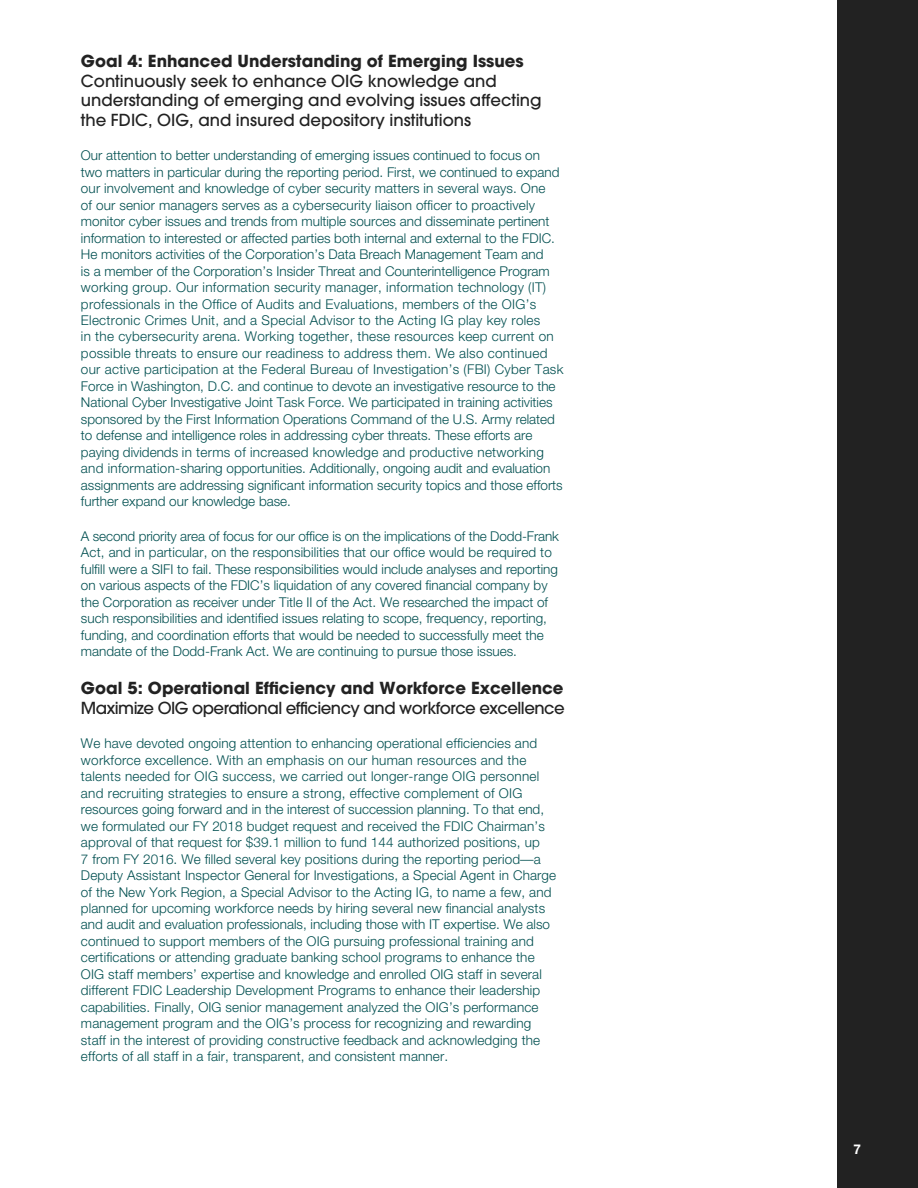
<style>
.page{position:relative;width:918px;height:1188px;background:#fff}
.page>*{position:absolute;margin:0;border:0;box-sizing:border-box;transform-origin:0 0}
.t1{font:500 16.5px/19.5px "Avant Garde";color:#222}
.t2{font:500 16.5px/19.5px "Avant Garde";letter-spacing:-.03em;color:#222}
.t3{font:300 13.5px/16.5px "Helvetica Neue";letter-spacing:.01em;color:#004f50}
.t4{font:700 13.5px "Helvetica Neue";color:#fff}
.s1{font-weight:700}
</style>
<div class="page">
<div style="left:837px;top:0;width:81px;height:1188px;background:#222"></div>
<h3 class="t1" style="left:81px;top:51px;width:462px"><span class="s1">Goal 4: Enhanced Understanding of Emerging Issues </span>Continuously seek to enhance OIG knowledge and understanding of emerging and evolving issues affecting the FDIC, OIG, and insured depository institutions</h3>
<p class="t3" style="left:81px;top:147px;width:484px">Our attention to better understanding of emerging issues continued to focus on two matters in particular during the reporting period. First, we continued to expand our involvement and knowledge of cyber security matters in several ways. One<br>of our senior managers serves as a cybersecurity liaison officer to proactively monitor cyber issues and trends from multiple sources and disseminate pertinent information to interested or affected parties both internal and external to the FDIC.<br>He monitors activities of the Corporation’s Data Breach Management Team and<br>is a member of the Corporation’s Insider Threat and Counterintelligence Program working group. Our information security manager, information technology (IT) professionals in the Office of Audits and Evaluations, members of the OIG’s Electronic Crimes Unit, and a Special Advisor to the Acting IG play key roles<br>in the cybersecurity arena. Working together, these resources keep current on possible threats to ensure our readiness to address them. We also continued our active participation at the Federal Bureau of Investigation’s (FBI) Cyber Task Force in Washington, D.C. and continue to devote an investigative resource to the National Cyber Investigative Joint Task Force. We participated in training activities sponsored by the First Information Operations Command of the U.S. Army related to defense and intelligence roles in addressing cyber threats. These efforts are paying dividends in terms of increased knowledge and productive networking and information-sharing opportunities. Additionally, ongoing audit and evaluation assignments are addressing significant information security topics and those efforts further expand our knowledge base.</p>
<p class="t3" style="left:81px;top:528px;width:479px">A second priority area of focus for our office is on the implications of the Dodd-Frank Act, and in particular, on the responsibilities that our office would be required to fulfill were a SIFI to fail. These responsibilities would include analyses and reporting on various aspects of the FDIC’s liquidation of any covered financial company by the Corporation as receiver under Title II of the Act. We researched the impact of such responsibilities and identified issues relating to scope, frequency, reporting, funding, and coordination efforts that would be needed to successfully meet the mandate of the Dodd-Frank Act. We are continuing to pursue those issues.</p>
<h3 class="t2" style="left:81px;top:678px;width:485px"><span class="s1">Goal 5: Operational Efficiency and Workforce Excellence<br></span>Maximize OIG operational efficiency and workforce excellence</h3>
<p class="t3" style="left:81px;top:735px;width:477px">We have devoted ongoing attention to enhancing operational efficiencies and workforce excellence. With an emphasis on our human resources and the talents needed for OIG success, we carried out longer-range OIG personnel and recruiting strategies to ensure a strong, effective complement of OIG resources going forward and in the interest of succession planning. To that end, we formulated our FY 2018 budget request and received the FDIC Chairman’s approval of that request for $39.1 million to fund 144 authorized positions, up<br>7 from FY 2016. We filled several key positions during the reporting period—a Deputy Assistant Inspector General for Investigations, a Special Agent in Charge of the New York Region, a Special Advisor to the Acting IG, to name a few, and planned for upcoming workforce needs by hiring several new financial analysts and audit and evaluation professionals, including those with IT expertise. We also continued to support members of the OIG pursuing professional training and certifications or attending graduate banking school programs to enhance the OIG staff members’ expertise and knowledge and enrolled OIG staff in several different FDIC Leadership Development Programs to enhance their leadership capabilities. Finally, OIG senior management analyzed the OIG’s performance management program and the OIG’s process for recognizing and rewarding staff in the interest of providing constructive feedback and acknowledging the efforts of all staff in a fair, transparent, and consistent manner.</p>
<p class="t4" style="left:854px;top:1141px;width:9px">7</p>
</div>
